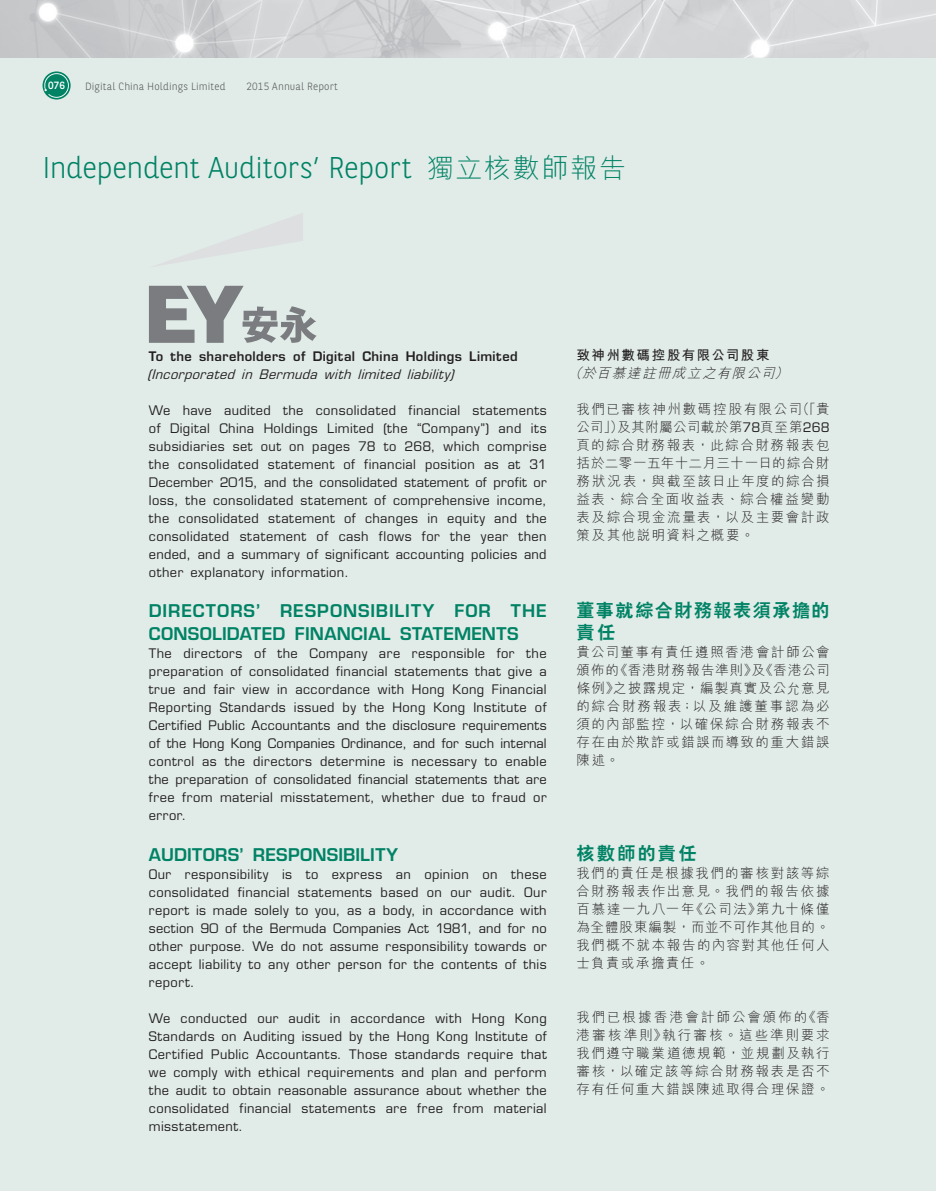
<style>
.page{position:relative;width:936px;height:1191px;background:#fff}
.page>*{position:absolute;margin:0;border:0;box-sizing:border-box;transform-origin:0 0}
.t1{font:300 30px "BNPP Sans";letter-spacing:-.01em;color:#008265}
._03_H1{font:800 18px/22.5px "C Hei 2 HK";letter-spacing:.095em;color:#008265}
._03_H1-2{font:600 17.1px/22.5px "Eurostile LT Std";letter-spacing:.025em;color:#008265}
._01_Body_Text{font:300 13.5px/18px "M Hei HK";letter-spacing:.11em;color:#231f20;text-align:justify}
._01_Body_Text-2{font:italic 300 13.5px "M Hei HK";color:#231f20}
._01_Body_Text-3{font:700 13.5px "M Hei HK";letter-spacing:.11em;color:#231f20}
._01_Body_Text-4{font:12.9px/18px "Eurostile LT Std";letter-spacing:.035em;color:#231f20;text-align:justify}
._01_Body_Text-5{font:600 12.9px "Eurostile LT Std";letter-spacing:.03em;color:#231f20}
._01_Body_Text-6{font:italic 12.9px "Eurostile LT Std";color:#231f20}
.t2{font:300 10.5px "BNPP Sans";letter-spacing:.015em;color:#57585a}
.t3{font:10.5px "BNPP Sans";color:#fff}
.s1{font-family:"M Hei HK";font-size:27px}
.s2{font-family:"Eurostile LT Std";font-weight:400;font-size:12.9px}
</style>
<div class="page">
<div style="left:0;top:0;width:935px;height:1191px;background:#e1ece8"></div>
<img style="left:0;top:0;width:935px;height:57px">
<svg style="left:43px;top:71px;width:28px;height:28px"></svg>
<svg style="left:44px;top:72px;width:26px;height:27px"></svg>
<svg style="left:153px;top:213px;width:150px;height:54px"></svg>
<svg style="left:149px;top:286px;width:167px;height:57px"></svg>
<p class="t3" style="left:48px;top:78px;width:18px">076</p>
<p class="t2" style="left:85px;top:79px;width:142px">Digital China Holdings Limited</p>
<p class="t2" style="left:246px;top:79px;width:93px">2015 Annual Report</p>
<h1 class="t1" style="left:43px;top:147px;width:585px">Independent Auditors’ Report <span class="s1">獨立核數師報告</span></h1>
<p class="_01_Body_Text-5" style="left:149px;top:348px;width:370px">To the shareholders of Digital China Holdings Limited</p>
<p class="_01_Body_Text-6" style="left:147px;top:366px;width:311px">(Incorporated in Bermuda with limited liability)</p>
<p class="_01_Body_Text-4" style="left:149px;top:401px;width:399px">We have audited the consolidated financial statements of Digital China Holdings Limited (the “Company”) and its subsidiaries set out on pages 78 to 268, which comprise the consolidated statement of financial position as at 31<br>December 2015, and the consolidated statement of profit or loss, the consolidated statement of comprehensive income, the consolidated statement of changes in equity and the consolidated statement of cash flows for the year then ended, and a summary of significant accounting policies and other explanatory information.</p>
<p class="_03_H1-2" style="left:149px;top:600px;width:399px">DIRECTORS’ RESPONSIBILITY FOR THE<br>CONSOLIDATED FINANCIAL STATEMENTS</p>
<p class="_01_Body_Text-4" style="left:149px;top:644px;width:399px">The directors of the Company are responsible for the preparation of consolidated financial statements that give a true and fair view in accordance with Hong Kong Financial Reporting Standards issued by the Hong Kong Institute of Certified Public Accountants and the disclosure requirements of the Hong Kong Companies Ordinance, and for such internal control as the directors determine is necessary to enable the preparation of consolidated financial statements that are free from material misstatement, whether due to fraud or error.</p>
<p class="_03_H1-2" style="left:149px;top:843px;width:250px">AUDITORS’ RESPONSIBILITY</p>
<p class="_01_Body_Text-4" style="left:149px;top:865px;width:399px">Our responsibility is to express an opinion on these consolidated financial statements based on our audit. Our report is made solely to you, as a body, in accordance with section 90 of the Bermuda Companies Act 1981, and for no other purpose. We do not assume responsibility towards or accept liability to any other person for the contents of this report.</p>
<p class="_01_Body_Text-4" style="left:149px;top:1009px;width:399px">We conducted our audit in accordance with Hong Kong Standards on Auditing issued by the Hong Kong Institute of Certified Public Accountants. Those standards require that we comply with ethical requirements and plan and perform the audit to obtain reasonable assurance about whether the consolidated financial statements are free from material misstatement.</p>
<p class="_01_Body_Text-3" style="left:576px;top:345px;width:195px">致神州數碼控股有限公司股東</p>
<p class="_01_Body_Text-2" style="left:568px;top:363px;width:226px">（於百慕達註冊成立之有限公司）</p>
<p class="_01_Body_Text" style="left:576px;top:399px;width:255px">我們已審核神州數碼控股有限公司（「貴公司」）及其附屬公司載於第<span class="s2">78</span>頁至第<span class="s2">268</span>頁的綜合財務報表，此綜合財務報表包括於二零一五年十二月三十一日的綜合財務狀況表，與截至該日止年度的綜合損益表、綜合全面收益表、綜合權益變動表及綜合現金流量表，以及主要會計政策及其他說明資料之概要。</p>
<p class="_03_H1" style="left:576px;top:599px;width:254px">董事就綜合財務報表須承擔的責任</p>
<p class="_01_Body_Text" style="left:576px;top:642px;width:254px">貴公司董事有責任遵照香港會計師公會頒佈的《香港財務報告準則》及《香港公司條例》之披露規定，編製真實及公允意見的綜合財務報表；以及維護董事認為必須的內部監控，以確保綜合財務報表不存在由於欺詐或錯誤而導致的重大錯誤陳述。</p>
<p class="_03_H1" style="left:576px;top:842px;width:121px">核數師的責任</p>
<p class="_01_Body_Text" style="left:576px;top:863px;width:255px">我們的責任是根據我們的審核對該等綜合財務報表作出意見。我們的報告依據百慕達一九八一年《公司法》第九十條僅為全體股東編製，而並不可作其他目的。我們概不就本報告的內容對其他任何人士負責或承擔責任。</p>
<p class="_01_Body_Text" style="left:576px;top:1007px;width:254px">我們已根據香港會計師公會頒佈的《香港審核準則》執行審核。這些準則要求我們遵守職業道德規範，並規劃及執行審核，以確定該等綜合財務報表是否不存有任何重大錯誤陳述取得合理保證。</p>
</div>
